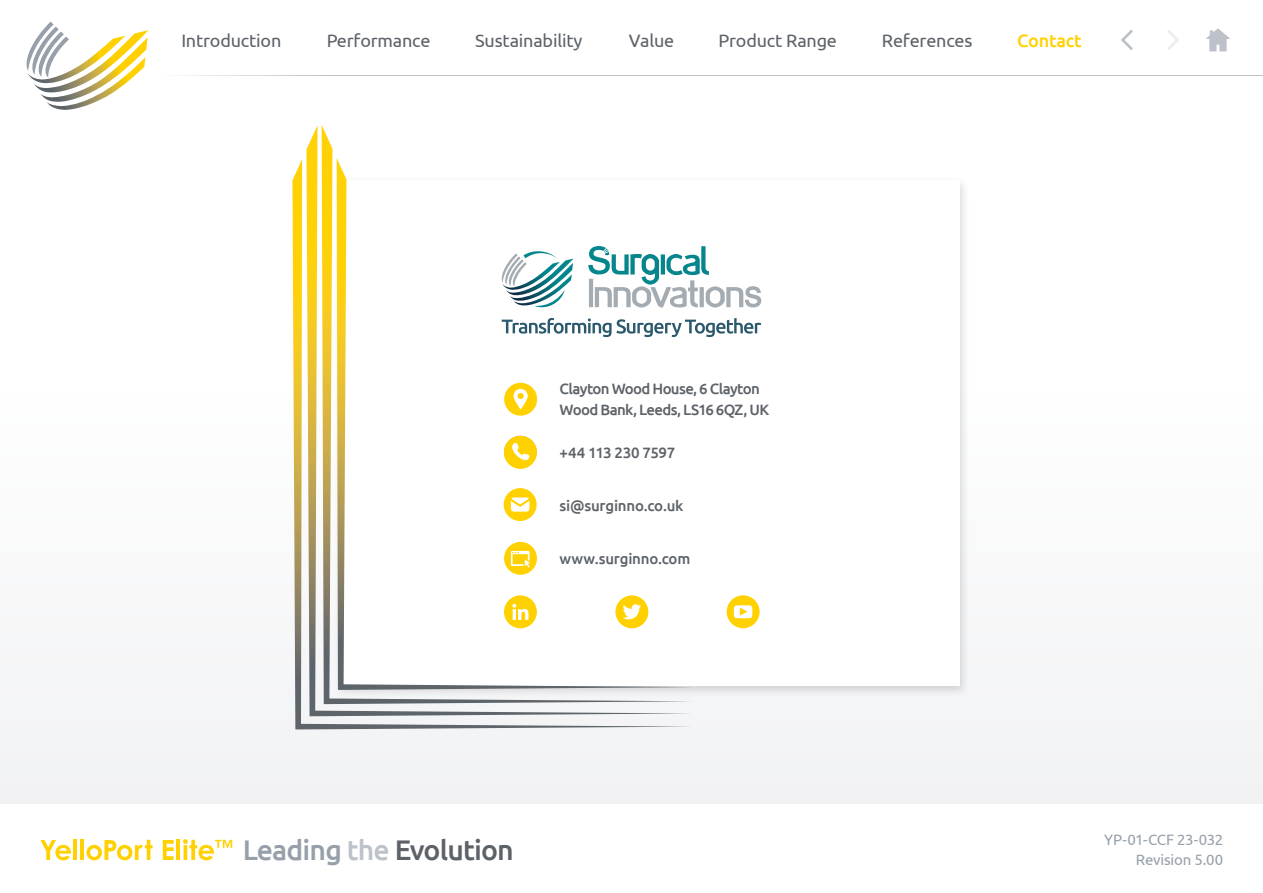
<style>
.page{position:relative;width:1263px;height:893px;background:#fff}
.page>*{position:absolute;margin:0;border:0;box-sizing:border-box;transform-origin:0 0}
.t1{font:500 28.35px "Ubuntu";letter-spacing:-.03em;color:#5c6268}
.t2{font:18px "Ubuntu";letter-spacing:-.01em;color:#5c6268}
.t3{font:500 18px "Ubuntu";letter-spacing:-.01em;color:#ffd100}
.t4{font:500 15px/21px "Ubuntu";letter-spacing:-.035em;color:#5c6268}
.t5{font:500 15px "Ubuntu";letter-spacing:-.015em;color:#5c6268}
.t6{font:15px/19.5px "Ubuntu";letter-spacing:-.015em;color:#97a0aa;text-align:right}
.s1{color:#97a0aa}
.s2{color:#bdc1ca}
</style>
<div class="page">
<div style="left:333px;top:176px;width:637px;height:523px;background:#000;opacity:.15"></div>
<div style="left:341px;top:180px;width:619px;height:505px;background:#fff"></div>
<svg style="left:292px;top:159px;width:401px;height:570px"></svg>
<svg style="left:306px;top:125px;width:387px;height:591px"></svg>
<svg style="left:322px;top:125px;width:371px;height:579px"></svg>
<svg style="left:337px;top:158px;width:356px;height:532px"></svg>
<hr style="left:0;top:75px;width:1263px;height:1px;background:#bdc1ca">
<svg style="left:27px;top:22px;width:121px;height:88px"></svg>
<div style="left:615px;top:595px;width:33px;height:33px;background:#ffd100;border-radius:50%"></div>
<svg style="left:623px;top:604px;width:18px;height:15px"></svg>
<div style="left:504px;top:595px;width:33px;height:33px;background:#ffd100;border-radius:50%"></div>
<svg style="left:512px;top:604px;width:16px;height:16px"></svg>
<div style="left:727px;top:595px;width:32px;height:33px;background:#ffd100;border-radius:50%"></div>
<svg style="left:734px;top:605px;width:18px;height:13px"></svg>
<div style="left:504px;top:436px;width:33px;height:33px;background:#ffd100;border-radius:50%"></div>
<svg style="left:512px;top:443px;width:17px;height:17px"></svg>
<div style="left:504px;top:542px;width:33px;height:33px;background:#ffd100;border-radius:50%"></div>
<svg style="left:511px;top:551px;width:19px;height:16px"></svg>
<div style="left:504px;top:488px;width:33px;height:33px;background:#ffd100;border-radius:50%"></div>
<svg style="left:511px;top:497px;width:18px;height:15px"></svg>
<svg style="left:1206px;top:28px;width:24px;height:23px"></svg>
<svg style="left:40px;top:840px;width:31px;height:20px"></svg>
<hr style="left:73px;top:839px;width:4px;height:21px;background:#ffd100">
<hr style="left:80px;top:839px;width:4px;height:21px;background:#ffd100">
<svg style="left:86px;top:840px;width:67px;height:20px"></svg>
<svg style="left:163px;top:840px;width:11px;height:20px"></svg>
<hr style="left:177px;top:839px;width:3px;height:21px;background:#ffd100">
<svg style="left:183px;top:839px;width:49px;height:21px"></svg>
<svg style="left:502px;top:249px;width:71px;height:62px"></svg>
<svg style="left:502px;top:318px;width:259px;height:19px"></svg>
<svg style="left:588px;top:246px;width:173px;height:62px"></svg>
<div style="left:504px;top:383px;width:33px;height:33px;background:#ffd100;border-radius:50%"></div>
<svg style="left:513px;top:389px;width:15px;height:21px"></svg>
<svg style="left:1121px;top:30px;width:12px;height:20px"></svg>
<svg style="left:1167px;top:30px;width:12px;height:20px"></svg>
<p class="t2" style="left:181px;top:30px;width:102px">Introduction</p>
<p class="t2" style="left:475px;top:30px;width:109px">Sustainability</p>
<p class="t2" style="left:629px;top:30px;width:47px">Value</p>
<p class="t2" style="left:718px;top:30px;width:120px">Product Range</p>
<p class="t2" style="left:882px;top:30px;width:92px">References</p>
<p class="t3" style="left:1017px;top:30px;width:66px">Contact</p>
<p class="t2" style="left:327px;top:30px;width:105px">Performance</p>
<p class="t4" style="left:560px;top:377px;width:211px">Clayton Wood House, 6 Clayton<br>Wood Bank, Leeds, LS16 6QZ, UK</p>
<p class="t4" style="left:560px;top:441px;width:117px">+44 113 230 7597</p>
<p class="t5" style="left:560px;top:496px;width:125px">si@surginno.co.uk</p>
<p class="t5" style="left:560px;top:549px;width:132px">www.surginno.com</p>
<h1 class="t1" style="left:243px;top:832px;width:272px"><span class="s1">Leading</span> <span class="s2">the</span> Evolution</h1>
<p class="t6" style="left:1104px;top:830px;width:120px">YP-01-CCF 23-032<br>Revision 5.00</p>
</div>
